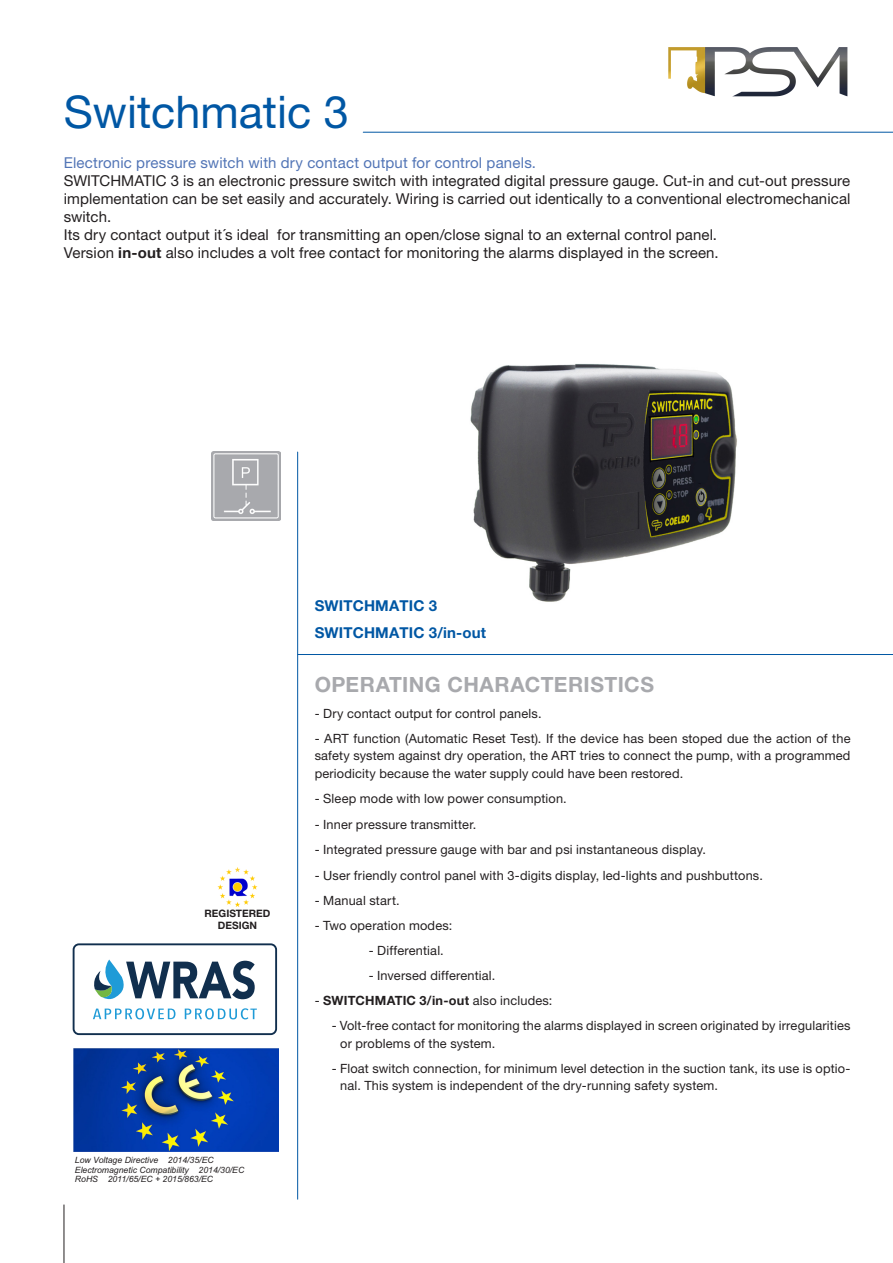
<style>
.page{position:relative;width:893px;height:1263px;background:#fff}
.page>*{position:absolute;margin:0;border:0;box-sizing:border-box;transform-origin:0 0}
.Nom{font:45px "Helvetica Neue";color:#0057a4}
.Carat{font:700 21px "Helvetica Neue";letter-spacing:.02em;color:#a8a9ad}
.txt_Intro{font:15px/18px "Helvetica Neue";letter-spacing:.005em;color:#231f20;text-align:justify}
.txt_Intro-2{font:15px "Helvetica Neue";letter-spacing:.01em;color:#5275b6}
.Producte{font:700 15px "Helvetica Neue";letter-spacing:.01em;color:#0057a4}
.Carat_txt{font:12.75px/17.7px "Helvetica Neue";letter-spacing:.015em;color:#231f20}
.Carat_txt-2{font:700 12.75px "Helvetica Neue";letter-spacing:.015em;color:#231f20}
.t1{font:700 10.2px/12.3px "Helvetica Neue";color:#231f20;text-align:center}
.t2{font:italic 8.7px/9.6px "Arial";color:#231f20}
.s1{font-weight:700}
.s2{font-weight:400}
</style>
<div class="page">
<hr style="left:64px;top:1204px;width:1px;height:59px;background:#231f20">
<hr style="left:363px;top:132px;width:530px;height:1px;background:#0057a4">
<img style="left:470px;top:364px;width:267px;height:238px">
<hr style="left:297px;top:654px;width:596px;height:1px;background:#0057a4">
<hr style="left:297px;top:452px;width:1px;height:747px;background:#0057a4">
<img style="left:217px;top:867px;width:41px;height:40px">
<img style="left:212px;top:452px;width:69px;height:68px">
<img style="left:74px;top:1048px;width:205px;height:103px">
<div style="left:73px;top:943px;width:204px;height:92px;border:2px solid #112f4e;border-radius:5px"></div>
<svg style="left:94px;top:959px;width:161px;height:41px"></svg>
<svg style="left:93px;top:1008px;width:82px;height:11px"></svg>
<svg style="left:185px;top:1008px;width:72px;height:11px"></svg>
<img style="left:668px;top:47px;width:180px;height:50px">
<p class="Nom" style="left:64px;top:85px;width:287px">Switchmatic 3</p>
<p class="txt_Intro-2" style="left:64px;top:154px;width:474px">Electronic pressure switch with dry contact output for control panels.</p>
<p class="txt_Intro" style="left:64px;top:171px;width:788px">SWITCHMATIC 3 is an electronic pressure switch with integrated digital pressure gauge. Cut-in and cut-out pressure implementation can be set easily and accurately. Wiring is carried out identically to a conventional electromechanical switch.</p>
<p class="txt_Intro" style="left:64px;top:225px;width:655px">Its dry contact output it´s ideal for transmitting an open/close signal to an external control panel.</p>
<p class="txt_Intro" style="left:64px;top:243px;width:656px">Version <span class="s1">in-out</span> also includes a volt free contact for monitoring the alarms displayed in the screen.</p>
<p class="t1" style="left:205px;top:907px;width:67px">REGISTERED<br>DESIGN</p>
<p class="t2" style="left:75px;top:1155px;width:171px">Low Voltage Directive 2014/35/EC<br>Electromagnetic Compatibility 2014/30/EC<br>RoHS 2011/65/EC + 2015/863/EC</p>
<p class="Producte" style="left:315px;top:596px;width:124px">SWITCHMATIC 3</p>
<p class="Producte" style="left:315px;top:623px;width:173px">SWITCHMATIC 3/in-out</p>
<p class="Carat" style="left:315px;top:672px;width:341px">OPERATING CHARACTERISTICS</p>
<p class="Carat_txt" style="left:315px;top:704px;width:228px">- Dry contact output for control panels.</p>
<p class="Carat_txt" style="left:315px;top:729px;width:537px;text-align:justify">- ART function (Automatic Reset Test). If the device has been stoped due the action of the safety system against dry operation, the ART tries to connect the pump, with a programmed periodicity because the water supply could have been restored.</p>
<p class="Carat_txt" style="left:315px;top:790px;width:253px">- Sleep mode with low power consumption.</p>
<p class="Carat_txt" style="left:315px;top:815px;width:163px">- Inner pressure transmitter.</p>
<p class="Carat_txt" style="left:315px;top:840px;width:393px">- Integrated pressure gauge with bar and psi instantaneous display.</p>
<p class="Carat_txt" style="left:315px;top:866px;width:450px">- User friendly control panel with 3-digits display, led-lights and pushbuttons.</p>
<p class="Carat_txt" style="left:315px;top:891px;width:87px">- Manual start.</p>
<p class="Carat_txt" style="left:315px;top:917px;width:139px">- Two operation modes:</p>
<p class="Carat_txt" style="left:369px;top:941px;width:77px">- Differential.</p>
<p class="Carat_txt" style="left:369px;top:966px;width:128px">- Inversed differential.</p>
<p class="Carat_txt-2" style="left:315px;top:992px;width:239px"><span class="s2">-</span> SWITCHMATIC 3/in-out <span class="s2">also includes:</span></p>
<p class="Carat_txt" style="left:340px;top:1016px;width:512px;text-indent:-9px">- Volt-free contact for monitoring the alarms displayed in screen originated by irregularities or problems of the system.</p>
<p class="Carat_txt" style="left:340px;top:1059px;width:512px;line-height:17.2px;text-indent:-9px">- Float switch connection, for minimum level detection in the suction tank, its use is optio&shy;nal. This system is independent of the dry-running safety system.</p>
</div>
